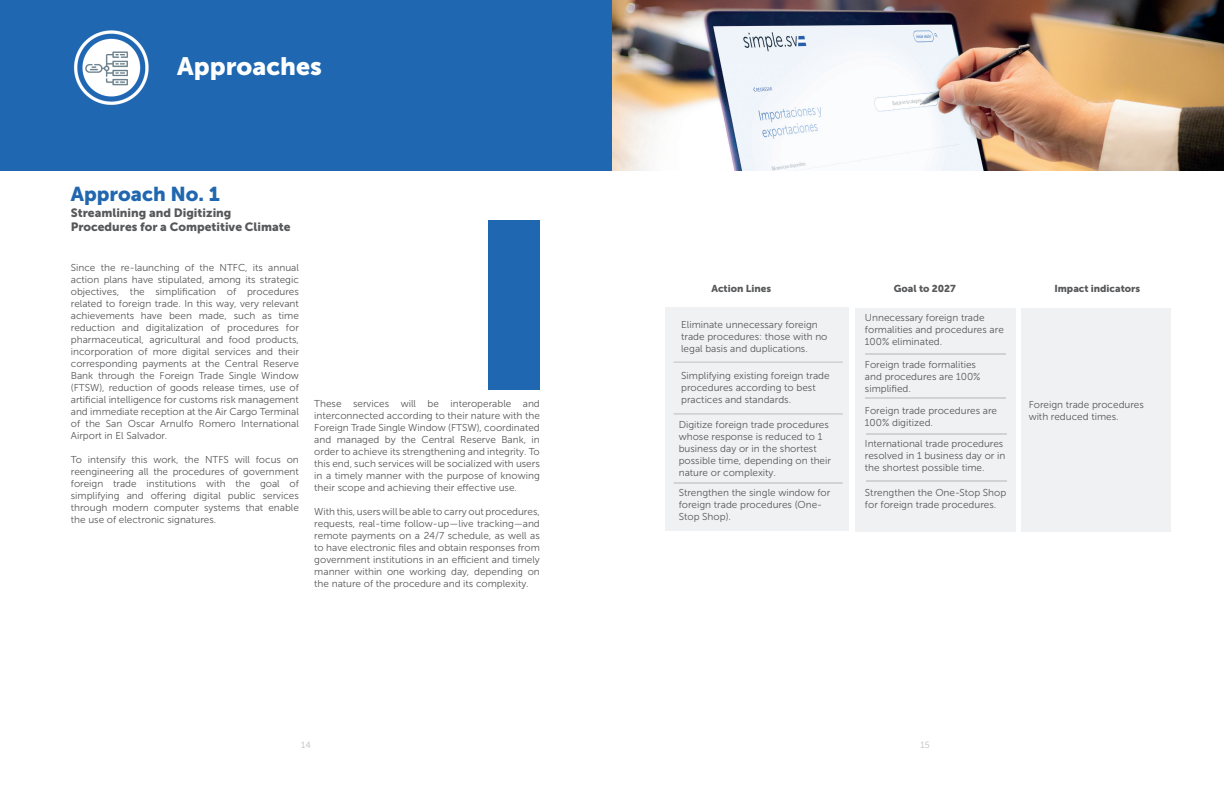
<style>
.page{position:relative;width:1224px;height:792px;background:#fff}
.page>*{position:absolute;margin:0;border:0;box-sizing:border-box;transform-origin:0 0}
.t1{font:25px "Museo Sans 900";color:#fff}
.t2{font:20px "Museo Sans 900";color:#2067b0}
.t3{font:12px/14px "Museo Sans 900";color:#57585a}
.t4{font:10px/12px "Museo Sans 300";color:#57585a}
.t5{font:10px "Museo Sans 900";color:#57585a}
.t6{font:9px "Museo Sans 300";color:#bcbdc0}
</style>
<div class="page">
<div style="left:855px;top:309px;width:161px;height:223px;background:#f0f1f2"></div>
<div style="left:666px;top:308px;width:183px;height:223px;background:#f0f1f2"></div>
<div style="left:1021px;top:309px;width:149px;height:223px;background:#f0f1f2"></div>
<div style="left:0;top:0;width:612px;height:171px;background:#1f67b1"></div>
<img style="left:73px;top:30px;width:76px;height:75px">
<div style="left:674px;top:362px;width:169px;height:1px;border:1px solid #d1d2d4"></div>
<div style="left:674px;top:413px;width:169px;height:2px;border:1px solid #d1d2d4"></div>
<div style="left:674px;top:482px;width:169px;height:2px;border:1px solid #d1d2d4"></div>
<hr style="left:865px;top:353px;width:140px;height:2px;background:#d1d2d4">
<hr style="left:865px;top:397px;width:141px;height:2px;background:#d1d2d4">
<hr style="left:866px;top:434px;width:141px;height:1px;background:#d1d2d4">
<hr style="left:866px;top:480px;width:141px;height:2px;background:#d1d2d4">
<img style="left:612px;top:0;width:612px;height:171px">
<div style="left:488px;top:220px;width:52px;height:170px;background:#1f67b1"></div>
<h1 class="t1" style="left:177px;top:52px;width:146px">Approaches</h1>
<h2 class="t2" style="left:71px;top:183px;width:151px">Approach No. 1</h2>
<p class="t3" style="left:71px;top:206px;width:221px">Streamlining and Digitizing<br>Procedures for a Competitive Climate</p>
<p class="t4" style="left:71px;top:261px;width:230px;text-align:justify">Since the re-launching of the NTFC, its annual action plans have stipulated, among its strategic objectives, the simplification of procedures related to foreign trade. In this way, very relevant achievements have been made, such as time reduction and digitalization of procedures for pharmaceutical, agricultural and food products, incorporation of more digital services and their corresponding payments at the Central Reserve Bank through the Foreign Trade Single Window (FTSW), reduction of goods release times, use of artificial intelligence for customs risk management and immediate reception at the Air Cargo Terminal of the San Oscar Arnulfo Romero International Airport in El Salvador.</p>
<p class="t4" style="left:71px;top:453px;width:230px;text-align:justify">To intensify this work, the NTFS will focus on reengineering all the procedures of government foreign trade institutions with the goal of simplifying and offering digital public services through modern computer systems that enable the use of electronic signatures.</p>
<p class="t4" style="left:314px;top:398px;width:227px;text-align:justify">These services will be interoperable and interconnected according to their nature with the Foreign Trade Single Window (FTSW), coordinated and managed by the Central Reserve Bank, in order to achieve its strengthening and integrity. To this end, such services will be socialized with users in a timely manner with the purpose of knowing their scope and achieving their effective use.</p>
<p class="t4" style="left:314px;top:506px;width:227px;text-align:justify">With this, users will be able to carry out procedures, requests, real-time follow-up—live tracking—and remote payments on a 24/7 schedule, as well as to have electronic files and obtain responses from government institutions in an efficient and timely manner within one working day, depending on the nature of the procedure and its complexity.</p>
<p class="t5" style="left:712px;top:283px;width:61px">Action Lines</p>
<p class="t5" style="left:894px;top:283px;width:64px">Goal to 2027</p>
<p class="t5" style="left:1054px;top:283px;width:87px">Impact indicators</p>
<p class="t4" style="left:681px;top:318px;width:148px">Eliminate unnecessary foreign trade procedures: those with no legal basis and duplications.</p>
<p class="t4" style="left:681px;top:369px;width:150px">Simplifying existing foreign trade procedures according to best practices and standards.</p>
<p class="t4" style="left:679px;top:419px;width:154px">Digitize foreign trade procedures whose response is reduced to 1 business day or in the shortest possible time, depending on their nature or complexity.</p>
<p class="t4" style="left:679px;top:486px;width:153px">Strengthen the single window for foreign trade procedures (One-<br>Stop Shop).</p>
<p class="t4" style="left:865px;top:312px;width:140px">Unnecessary foreign trade formalities and procedures are<br>100% eliminated.</p>
<p class="t4" style="left:865px;top:359px;width:117px">Foreign trade formalities and procedures are 100% simplified.</p>
<p class="t4" style="left:865px;top:404px;width:134px">Foreign trade procedures are<br>100% digitized.</p>
<p class="t4" style="left:865px;top:437px;width:142px">International trade procedures resolved in 1 business day or in the shortest possible time.</p>
<p class="t4" style="left:865px;top:486px;width:143px">Strengthen the One-Stop Shop for foreign trade procedures.</p>
<p class="t4" style="left:1029px;top:399px;width:117px">Foreign trade procedures with reduced times.</p>
<p class="t6" style="left:301px;top:740px;width:11px">14</p>
<p class="t6" style="left:920px;top:740px;width:11px">15</p>
</div>
